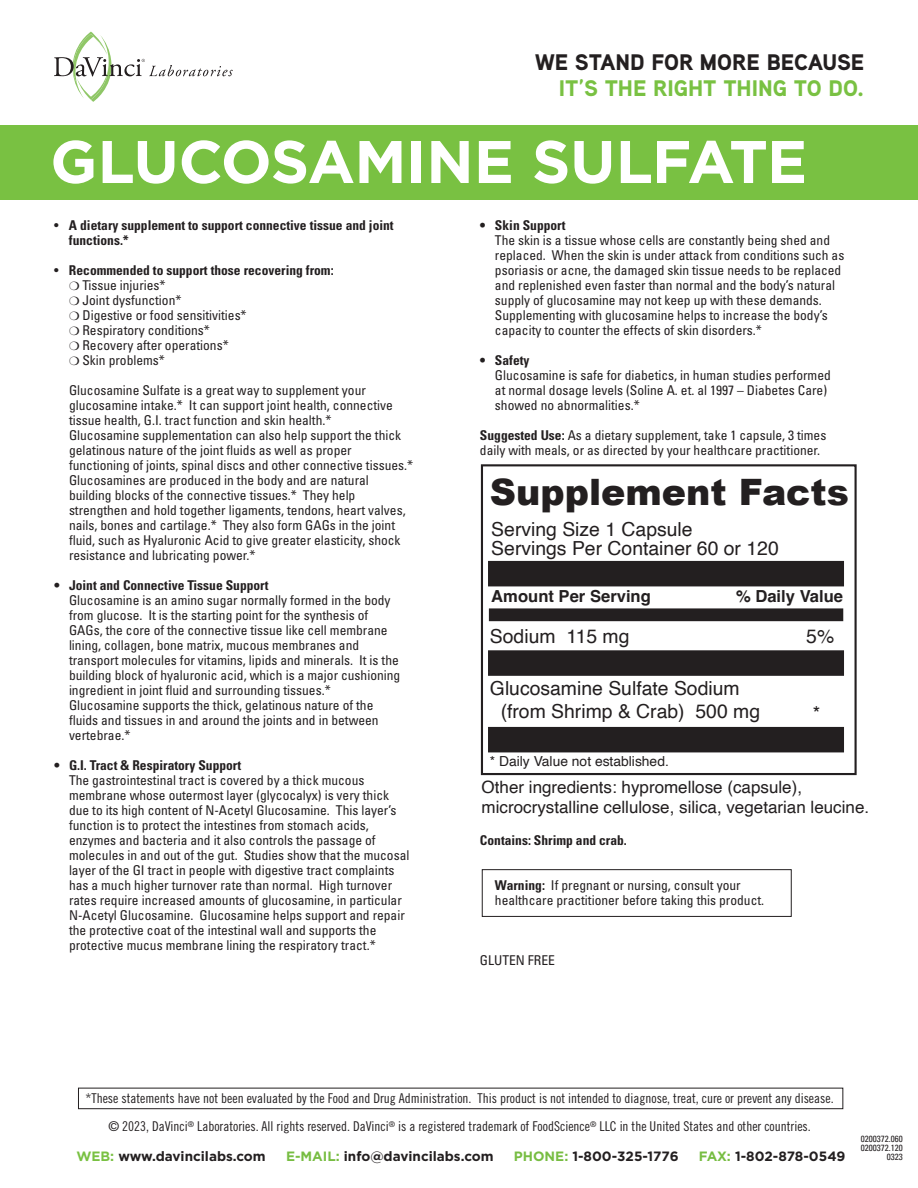
<style>
.page{position:relative;width:918px;height:1188px;background:#fff}
.page>*{position:absolute;margin:0;border:0;box-sizing:border-box;transform-origin:0 0}
.t1{font:700 60px "Gotham";letter-spacing:-.015em;color:#fff}
.t2{font:900 36.45px "Arial";color:#231f20}
.t3{font:900 22.5px "Aaux Next";color:#79c142}
.t4{font:900 22.5px "Aaux Next";color:#231f20}
.t5{font:19.35px/23.2px "Helvetica";color:#231f20}
.t6{font:16.95px/20.4px "Helvetica";color:#231f20}
.t7{font:700 16.65px "Helvetica";color:#231f20}
.t8{font:13.8px "Helvetica";color:#231f20}
.t9{font:condensed 13.5px/15px "Univers";color:#231f20}
.t10{font:13.5px/28.3px "Trade Gothic Cond Eighteen";color:#231f20;text-align:center}
.t11{font:700 condensed 13.5px/15px "Univers";color:#231f20}
.t12{font:700 13.5px "Gotham";color:#231f20}
.t13{font:condensed 9px/9px "Univers";color:#231f20;text-align:right}
.s1{font-weight:400}
.s2{font-weight:700}
.s3{color:#79c142}
.s4{color:#77bd42}
</style>
<div class="page">
<div style="left:0;top:125px;width:918px;height:75px;background:#79c142"></div>
<div style="left:78px;top:1088px;width:765px;height:21px;border:1px solid #231f20"></div>
<svg style="left:54px;top:32px;width:179px;height:70px"></svg>
<div style="left:481px;top:464px;width:376px;height:311px;border:2px solid #231f20"></div>
<div style="left:495px;top:608px;width:342px;height:13px;background:#231f20"></div>
<div style="left:501px;top:561px;width:330px;height:25px;background:#231f20"></div>
<div style="left:501px;top:650px;width:330px;height:26px;background:#231f20"></div>
<div style="left:501px;top:727px;width:330px;height:25px;background:#231f20"></div>
<div style="left:482px;top:869px;width:310px;height:48px;border:1px solid #231f20"></div>
<h3 class="t4" style="left:535px;top:46px;width:331px">WE STAND FOR MORE BECAUSE</h3>
<h3 class="t3" style="left:559px;top:72px;width:307px">IT’S THE RIGHT THING TO DO.</h3>
<h1 class="t1" style="left:50px;top:122px;width:758px">GLUCOSAMINE SULFATE</h1>
<p class="t11" style="left:69px;top:217px;width:326px;text-indent:-15px"><span class="s1">•</span> A dietary supplement to support connective tissue and joint functions.*</p>
<p class="t9" style="left:82px;top:262px;width:253px;text-indent:-28px">• <span class="s2">Recommended to support those recovering from:<br></span>Tissue injuries*<br>Joint dysfunction*<br>Digestive or food sensitivities*<br>Respiratory conditions*<br>Recovery after operations*<br>Skin problems*</p>
<p class="t9" style="left:69px;top:382px;width:346px">Glucosamine Sulfate is a great way to supplement your glucosamine intake.* It can support joint health, connective tissue health, G.I. tract function and skin health.*<br>Glucosamine supplementation can also help support the thick gelatinous nature of the joint fluids as well as proper functioning of joints, spinal discs and other connective tissues.* Glucosamines are produced in the body and are natural building blocks of the connective tissues.* They help strengthen and hold together ligaments, tendons, heart valves, nails, bones and cartilage.* They also form GAGs in the joint fluid, such as Hyaluronic Acid to give greater elasticity, shock resistance and lubricating power.*</p>
<p class="t11" style="left:54px;top:577px;width:216px">• Joint and Connective Tissue Support</p>
<p class="t9" style="left:69px;top:592px;width:333px">Glucosamine is an amino sugar normally formed in the body from glucose. It is the starting point for the synthesis of GAGs, the core of the connective tissue like cell membrane lining, collagen, bone matrix, mucous membranes and transport molecules for vitamins, lipids and minerals. It is the building block of hyaluronic acid, which is a major cushioning ingredient in joint fluid and surrounding tissues.* Glucosamine supports the thick, gelatinous nature of the fluids and tissues in and around the joints and in between vertebrae.*</p>
<p class="t11" style="left:54px;top:757px;width:189px">• G.I. Tract &amp; Respiratory Support</p>
<p class="t9" style="left:69px;top:772px;width:342px">The gastrointestinal tract is covered by a thick mucous membrane whose outermost layer (glycocalyx) is very thick due to its high content of N-Acetyl Glucosamine. This layer’s function is to protect the intestines from stomach acids, enzymes and bacteria and it also controls the passage of molecules in and out of the gut. Studies show that the mucosal layer of the GI tract in people with digestive tract complaints has a much higher turnover rate than normal. High turnover rates require increased amounts of glucosamine, in particular N-Acetyl Glucosamine. Glucosamine helps support and repair the protective coat of the intestinal wall and supports the protective mucus membrane lining the respiratory tract.*</p>
<p class="t11" style="left:480px;top:217px;width:87px">• Skin Support</p>
<p class="t9" style="left:495px;top:232px;width:351px">The skin is a tissue whose cells are constantly being shed and replaced. When the skin is under attack from conditions such as psoriasis or acne, the damaged skin tissue needs to be replaced and replenished even faster than normal and the body’s natural supply of glucosamine may not keep up with these demands.<br>Supplementing with glucosamine helps to increase the body’s capacity to counter the effects of skin disorders.*</p>
<p class="t11" style="left:480px;top:352px;width:51px">• Safety</p>
<p class="t9" style="left:495px;top:367px;width:337px">Glucosamine is safe for diabetics, in human studies performed at normal dosage levels (Soline A. et. al 1997 – Diabetes Care) showed no abnormalities.*</p>
<p class="t9" style="left:480px;top:427px;width:348px"><span class="s2">Suggested Use:</span> As a dietary supplement, take 1 capsule, 3 times daily with meals, or as directed by your healthcare practitioner.</p>
<h2 class="t2" style="left:490px;top:466px;width:361px">Supplement Facts</h2>
<h3 class="t5" style="left:491px;top:520px;width:289px;line-height:19.4px">Serving Size 1 Capsule<br>Servings Per Container 60 or 120</h3>
<p class="t7" style="left:491px;top:586px;width:161px">Amount Per Serving</p>
<p class="t7" style="left:736px;top:586px;width:109px">% Daily Value</p>
<h3 class="t5" style="left:490px;top:625px;width:141px">Sodium 115 mg</h3>
<h3 class="t5" style="left:806px;top:625px;width:29px">5%</h3>
<h3 class="t5" style="left:501px;top:677px;width:261px;text-indent:-11px">Glucosamine Sulfate Sodium (from Shrimp &amp; Crab) 500 mg</h3>
<p class="t8" style="left:490px;top:751px;width:180px">* Daily Value not established.</p>
<h3 class="t5" style="left:813px;top:702px;width:9px">*</h3>
<p class="t6" style="left:482px;top:777px;width:389px">Other ingredients: hypromellose (capsule), microcrystalline cellulose, silica, vegetarian leucine.</p>
<p class="t11" style="left:480px;top:832px;width:148px">Contains: Shrimp and crab.</p>
<p class="t9" style="left:495px;top:877px;width:271px"><span class="s2">Warning:</span> If pregnant or nursing, consult your healthcare practitioner before taking this product.</p>
<p class="t9" style="left:480px;top:952px;width:76px">GLUTEN FREE</p>
<p class="t10" style="left:86px;top:1084px;width:750px">*These statements have not been evaluated by the Food and Drug Administration. This product is not intended to diagnose, treat, cure or prevent any disease. © 2023, DaVinci<sup>®</sup> Laboratories. All rights reserved. DaVinci<sup>®</sup> is a registered trademark of FoodScience<sup>®</sup> LLC in the United States and other countries.</p>
<p class="t12" style="left:76px;top:1147px;width:191px"><span class="s3">WEB:</span> www.davincilabs.com</p>
<p class="t12" style="left:286px;top:1147px;width:209px"><span class="s4">E-MAIL:</span> info@davincilabs.com</p>
<p class="t12" style="left:514px;top:1147px;width:166px"><span class="s4">PHONE:</span> 1-800-325-1776</p>
<p class="t12" style="left:699px;top:1147px;width:148px"><span class="s4">FAX:</span> 1-802-878-0549</p>
<p class="t13" style="left:861px;top:1134px;width:43px">0200372.060<br>0200372.120<br>0323</p>
</div>
